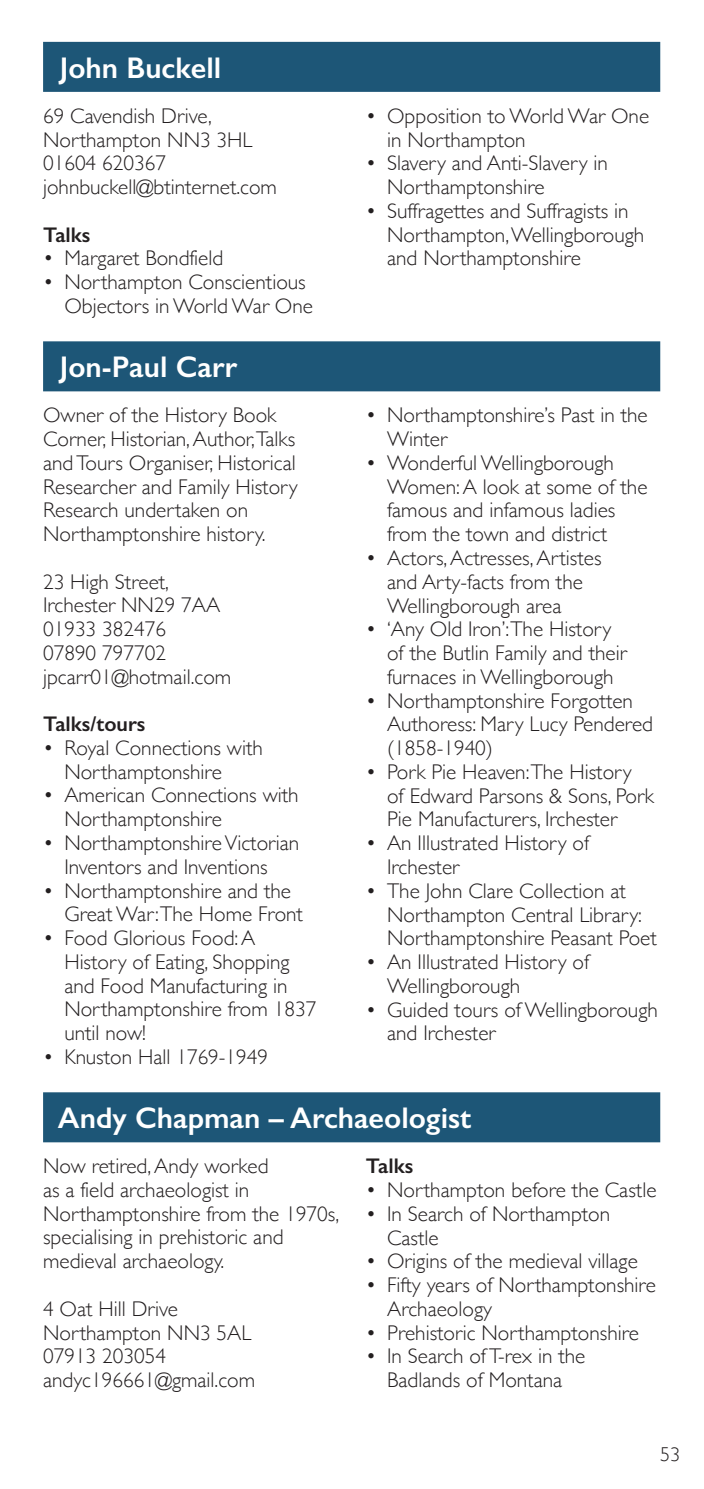
<style>
.page{position:relative;width:704px;height:1489px;background:#fff}
.page>*{position:absolute;margin:0;border:0;box-sizing:border-box;transform-origin:0 0}
.t1{font:600 30px "Gill Sans";color:#fff}
.t2{font:300 21.25px/23.8px "Gill Sans";color:#231f20}
.t3{font:600 21.25px "Gill Sans";color:#231f20}
.t4{font:300 20px "Gill Sans";color:#231f20}
</style>
<div class="page">
<div style="left:43px;top:42px;width:617px;height:50px;background:#1d5677"></div>
<div style="left:43px;top:341px;width:617px;height:50px;background:#1d5677"></div>
<div style="left:43px;top:1092px;width:617px;height:50px;background:#1d5677"></div>
<h1 class="t1" style="left:60px;top:49px;width:163px">John Buckell</h1>
<p class="t2" style="left:43px;top:103px;width:235px">69 Cavendish Drive,<br>Northampton NN3 3HL<br>01604 620367 johnbuckell@btinternet.com</p>
<p class="t3" style="left:43px;top:221px;width:49px">Talks</p>
<p class="t2" style="left:43px;top:245px;width:181px">• Margaret Bondfield</p>
<p class="t2" style="left:64px;top:269px;width:250px;text-indent:-21px">• Northampton Conscientious<br>Objectors in World War One</p>
<h1 class="t1" style="left:60px;top:349px;width:179px">Jon-Paul Carr</h1>
<p class="t2" style="left:43px;top:402px;width:256px">Owner of the History Book<br>Corner, Historian, Author,Talks and Tours Organiser, Historical<br>Researcher and Family History<br>Research undertaken on<br>Northamptonshire history.</p>
<p class="t2" style="left:43px;top:568px;width:190px">23 High Street,<br>Irchester NN29 7AA<br>01933 382476<br>07890 797702 jpcarr01@hotmail.com</p>
<p class="t3" style="left:43px;top:711px;width:104px">Talks/tours</p>
<p class="t2" style="left:64px;top:735px;width:200px;text-indent:-21px">• Royal Connections with<br>Northamptonshire</p>
<p class="t2" style="left:64px;top:782px;width:236px;text-indent:-21px">• American Connections with<br>Northamptonshire</p>
<p class="t2" style="left:43px;top:830px;width:258px;text-align:center">• Northamptonshire Victorian<br>Inventors and Inventions</p>
<p class="t2" style="left:64px;top:877px;width:240px;text-indent:-21px">• Northamptonshire and the<br>Great War:The Home Front</p>
<p class="t2" style="left:64px;top:925px;width:253px;text-indent:-21px">• Food Glorious Food: A<br>History of Eating, Shopping and Food Manufacturing in<br>Northamptonshire from 1837 until now!</p>
<p class="t2" style="left:43px;top:1044px;width:226px">• Knuston Hall 1769-1949</p>
<p class="t2" style="left:387px;top:103px;width:263px;text-indent:-21px">• Opposition to World War One in Northampton</p>
<p class="t2" style="left:387px;top:150px;width:222px;text-indent:-21px">• Slavery and Anti-Slavery in<br>Northamptonshire</p>
<p class="t2" style="left:387px;top:198px;width:258px;text-indent:-21px">• Suffragettes and Suffragists in<br>Northampton, Wellingborough and Northamptonshire</p>
<p class="t2" style="left:387px;top:402px;width:262px;text-indent:-21px">• Northamptonshire’s Past in the<br>Winter</p>
<p class="t2" style="left:387px;top:450px;width:262px;text-indent:-21px">• Wonderful Wellingborough<br>Women: A look at some of the famous and infamous ladies from the town and district</p>
<p class="t2" style="left:387px;top:545px;width:216px;text-indent:-21px">• Actors, Actresses, Artistes and Arty-facts from the<br>Wellingborough area</p>
<p class="t2" style="left:387px;top:616px;width:241px;text-indent:-21px">• ‘Any Old Iron’:The History of the Butlin Family and their furnaces in Wellingborough</p>
<p class="t2" style="left:387px;top:687px;width:267px;text-indent:-21px">• Northamptonshire Forgotten<br>Authoress: Mary Lucy Pendered (1858-1940)</p>
<p class="t2" style="left:387px;top:759px;width:268px;text-indent:-21px">• Pork Pie Heaven:The History<br>of Edward Parsons &amp; Sons, Pork<br>Pie Manufacturers, Irchester</p>
<p class="t2" style="left:387px;top:830px;width:203px;text-indent:-21px">• An Illustrated History of<br>Irchester</p>
<p class="t2" style="left:387px;top:878px;width:271px;text-indent:-21px">• The John Clare Collection at<br>Northampton Central Library:<br>Northamptonshire Peasant Poet</p>
<p class="t2" style="left:387px;top:949px;width:203px;text-indent:-21px">• An Illustrated History of<br>Wellingborough</p>
<p class="t2" style="left:387px;top:996px;width:272px;text-indent:-21px">• Guided tours of Wellingborough and Irchester</p>
<h1 class="t1" style="left:58px;top:1099px;width:414px">Andy Chapman – Archaeologist</h1>
<p class="t2" style="left:43px;top:1153px;width:297px">Now retired, Andy worked<br>as a field archaeologist in<br>Northamptonshire from the 1970s, specialising in prehistoric and medieval archaeology.</p>
<p class="t2" style="left:43px;top:1295px;width:213px">4 Oat Hill Drive<br>Northampton NN3 5AL<br>07913 203054 andyc196661@gmail.com</p>
<p class="t3" style="left:366px;top:1153px;width:49px">Talks</p>
<p class="t2" style="left:366px;top:1177px;width:292px">• Northampton before the Castle</p>
<p class="t2" style="left:387px;top:1200px;width:224px;text-indent:-21px">• In Search of Northampton<br>Castle</p>
<p class="t2" style="left:366px;top:1248px;width:273px">• Origins of the medieval village</p>
<p class="t2" style="left:387px;top:1272px;width:270px;text-indent:-21px">• Fifty years of Northamptonshire<br>Archaeology</p>
<p class="t2" style="left:366px;top:1319px;width:274px">• Prehistoric Northamptonshire</p>
<p class="t2" style="left:366px;top:1343px;width:221px;text-align:center">• In Search of T-rex in the<br>Badlands of Montana</p>
<p class="t4" style="left:660px;top:1438px;width:21px">53</p>
</div>
